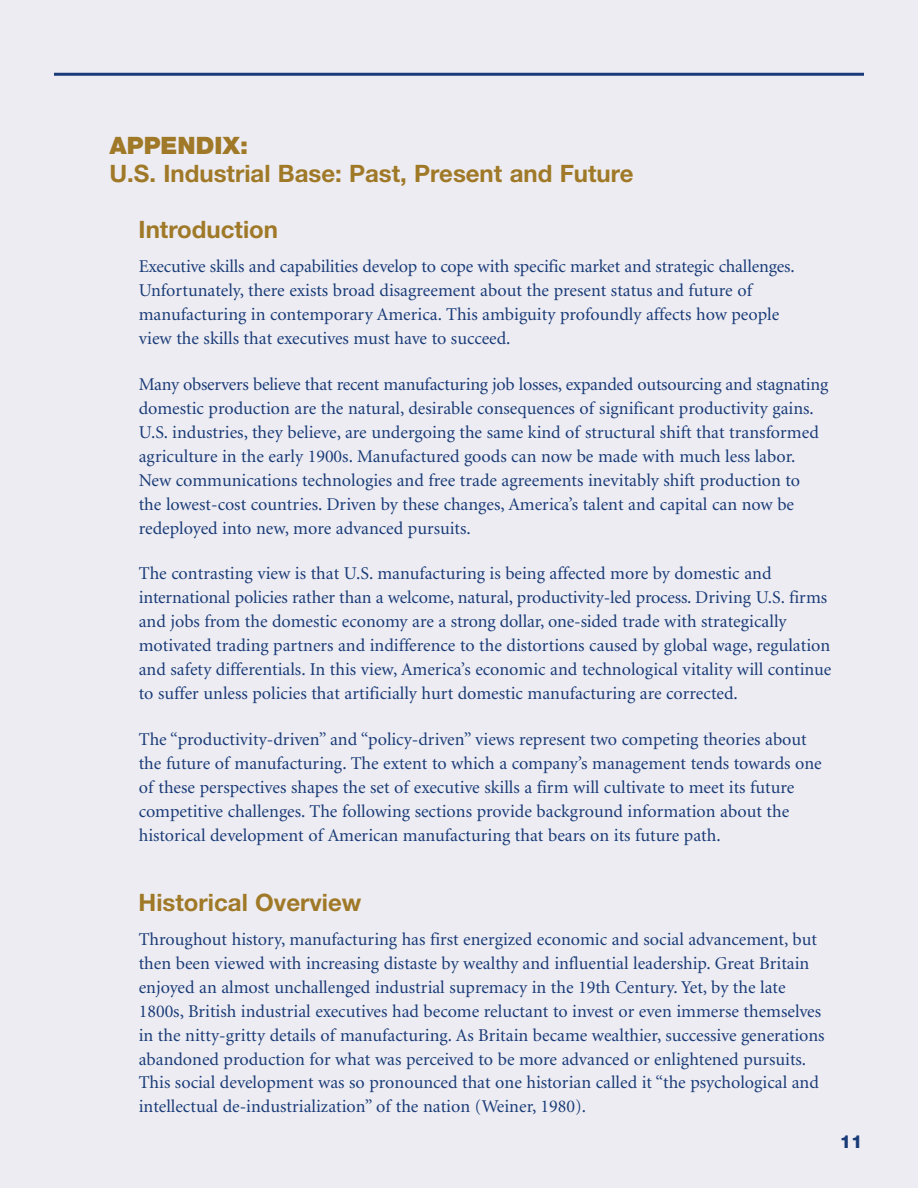
<style>
.page{position:relative;width:918px;height:1188px;background:#fff}
.page>*{position:absolute;margin:0;border:0;box-sizing:border-box;transform-origin:0 0}
.t1{font:700 24px "Helvetica Neue";color:#9f7927}
.t2{font:900 24px "Helvetica Neue";color:#9f7927}
.t3{font:18px/24px "Minion";color:#193b77}
.t4{font:800 18px "Helvetica Neue";color:#193b77}
</style>
<div class="page">
<div style="left:0;top:0;width:918px;height:1187px;background:#edecf2"></div>
<hr style="left:54px;top:73px;width:810px;height:3px;background:#193b77">
<h1 class="t2" style="left:110px;top:136px;width:140px">APPENDIX:</h1>
<h1 class="t1" style="left:110px;top:165px;width:525px">U.S. Industrial Base: Past, Present and Future</h1>
<h1 class="t1" style="left:139px;top:221px;width:141px">Introduction</h1>
<p class="t3" style="left:139px;top:256px;width:657px">Executive skills and capabilities develop to cope with specific market and strategic challenges.<br>Unfortunately, there exists broad disagreement about the present status and future of manufacturing in contemporary America. This ambiguity profoundly affects how people view the skills that executives must have to succeed.</p>
<p class="t3" style="left:139px;top:373px;width:691px">Many observers believe that recent manufacturing job losses, expanded outsourcing and stagnating domestic production are the natural, desirable consequences of significant productivity gains.<br>U.S. industries, they believe, are undergoing the same kind of structural shift that transformed agriculture in the early 1900s. Manufactured goods can now be made with much less labor.<br>New communications technologies and free trade agreements inevitably shift production to<br>the lowest-cost countries. Driven by these changes, America’s talent and capital can now be redeployed into new, more advanced pursuits.</p>
<p class="t3" style="left:139px;top:563px;width:694px">The contrasting view is that U.S. manufacturing is being affected more by domestic and international policies rather than a welcome, natural, productivity-led process. Driving U.S. firms and jobs from the domestic economy are a strong dollar, one-sided trade with strategically motivated trading partners and indifference to the distortions caused by global wage, regulation and safety differentials. In this view, America’s economic and technological vitality will continue to suffer unless policies that artificially hurt domestic manufacturing are corrected.</p>
<p class="t3" style="left:139px;top:729px;width:685px">The “productivity-driven” and “policy-driven” views represent two competing theories about the future of manufacturing. The extent to which a company’s management tends towards one of these perspectives shapes the set of executive skills a firm will cultivate to meet its future competitive challenges. The following sections provide background information about the historical development of American manufacturing that bears on its future path.</p>
<h1 class="t1" style="left:139px;top:894px;width:224px">Historical Overview</h1>
<p class="t3" style="left:139px;top:928px;width:687px">Throughout history, manufacturing has first energized economic and social advancement, but then been viewed with increasing distaste by wealthy and influential leadership. Great Britain enjoyed an almost unchallenged industrial supremacy in the 19th Century. Yet, by the late 1800s, British industrial executives had become reluctant to invest or even immerse themselves in the nitty-gritty details of manufacturing. As Britain became wealthier, successive generations abandoned production for what was perceived to be more advanced or enlightened pursuits.<br>This social development was so pronounced that one historian called it “the psychological and intellectual de-industrialization” of the nation (Weiner, 1980).</p>
<p class="t4" style="left:840px;top:1135px;width:24px">11</p>
</div>
